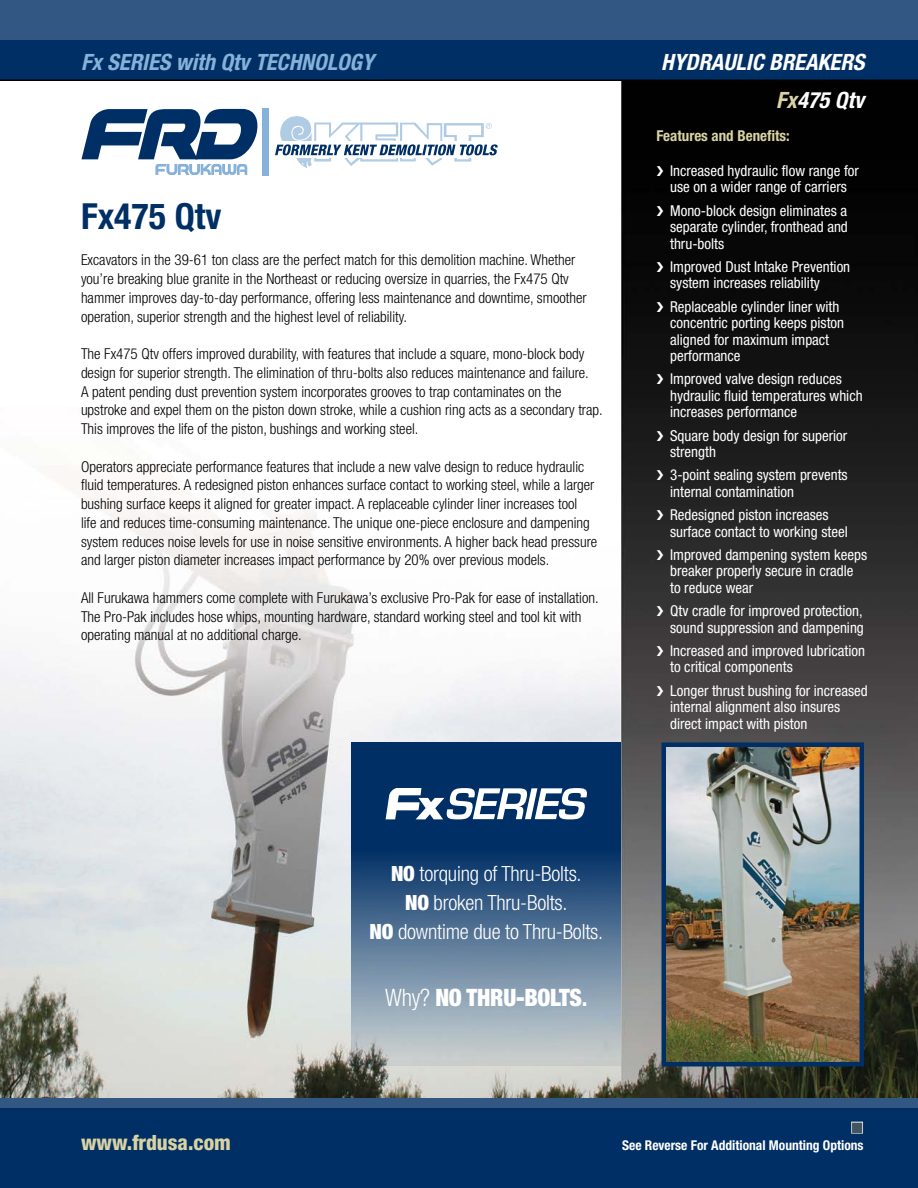
<style>
.page{position:relative;width:918px;height:1188px;background:#fff}
.page>*{position:absolute;margin:0;border:0;box-sizing:border-box;transform-origin:0 0}
.t1{font:700 condensed 36px "Helvetica Neue LT Std";color:#002f65}
.t2{font:900 condensed 24px "Helvetica Neue LT Std";letter-spacing:-.01em;color:#fff}
.t3{font:italic 700 condensed 22.5px "Helvetica Neue LT Std";color:#fff}
.t4{font:italic 700 condensed 22.5px "Helvetica Neue LT Std";color:#86b1d8}
.t5{font:300 condensed 21px/28.8px "Helvetica Neue LT Std";letter-spacing:-.01em;color:#fff;text-align:center}
.t6{font:800 condensed 21px "Helvetica Neue LT Std";color:#d9d3a4}
.t7{font:300 condensed 15px/18.8px "Helvetica Neue LT Std";color:#000}
.t8{font:condensed 15px/16.5px "Helvetica Neue LT Std";color:#fff}
.t9{font:700 condensed 15px "Helvetica Neue LT Std";color:#d9d3a4}
.t10{font:15px "Zapf Dingbats";color:#455560}
.t11{font:700 condensed 13.5px "Helvetica Neue LT Std";color:#fff}
.s1{color:#d9d3a4}
.s2{font-weight:900}
.s3{font-weight:300}
.s4{font-weight:700}
</style>
<div class="page">
<img style="left:0;top:81px;width:918px;height:1017px">
<div style="left:0;top:1098px;width:918px;height:90px;background:#002f65"></div>
<div style="left:0;top:1098px;width:918px;height:10px;background:#325783"></div>
<svg style="left:81px;top:109px;width:178px;height:66px"></svg>
<div style="left:263px;top:108px;width:6px;height:68px;background:#86b1d8"></div>
<div style="left:271px;top:141px;width:228px;height:17px;background:#fff"></div>
<svg style="left:275px;top:116px;width:223px;height:52px"></svg>
<div style="left:0;top:40px;width:918px;height:41px;background:#002f65"></div>
<div style="left:0;top:0;width:918px;height:40px;background:#325783"></div>
<div style="left:851px;top:1122px;width:12px;height:12px;border:2px solid #fff"></div>
<img style="left:667px;top:747px;width:192px;height:314px">
<div style="left:662px;top:742px;width:202px;height:324px;border:4px solid #002f65"></div>
<svg style="left:351px;top:742px;width:270px;height:324px;background:#4c6c8e"></svg>
<svg style="left:386px;top:788px;width:202px;height:32px"></svg>
<svg style="left:657px;top:166px;width:6px;height:10px"></svg>
<svg style="left:657px;top:206px;width:6px;height:10px"></svg>
<svg style="left:657px;top:262px;width:6px;height:10px"></svg>
<svg style="left:657px;top:302px;width:6px;height:10px"></svg>
<svg style="left:657px;top:375px;width:6px;height:9px"></svg>
<svg style="left:657px;top:431px;width:6px;height:10px"></svg>
<svg style="left:657px;top:471px;width:6px;height:9px"></svg>
<svg style="left:657px;top:510px;width:6px;height:10px"></svg>
<svg style="left:657px;top:550px;width:6px;height:10px"></svg>
<svg style="left:657px;top:606px;width:6px;height:10px"></svg>
<svg style="left:657px;top:646px;width:6px;height:10px"></svg>
<svg style="left:657px;top:686px;width:6px;height:10px"></svg>
<h3 class="t4" style="left:81px;top:49px;width:294px">Fx SERIES with Qtv TECHNOLOGY</h3>
<h1 class="t1" style="left:81px;top:194px;width:142px">Fx475 Qtv</h1>
<p class="t7" style="left:81px;top:251px;width:507px">Excavators in the 39-61 ton class are the perfect match for this demolition machine. Whether you’re breaking blue granite in the Northeast or reducing oversize in quarries, the Fx475 Qtv hammer improves day-to-day performance, offering less maintenance and downtime, smoother operation, superior strength and the highest level of reliability.</p>
<p class="t7" style="left:81px;top:344px;width:523px">The Fx475 Qtv offers improved durability, with features that include a square, mono-block body design for superior strength. The elimination of thru-bolts also reduces maintenance and failure.<br>A patent pending dust prevention system incorporates grooves to trap contaminates on the upstroke and expel them on the piston down stroke, while a cushion ring acts as a secondary trap.<br>This improves the life of the piston, bushings and working steel.</p>
<p class="t7" style="left:81px;top:457px;width:518px">Operators appreciate performance features that include a new valve design to reduce hydraulic fluid temperatures. A redesigned piston enhances surface contact to working steel, while a larger bushing surface keeps it aligned for greater impact. A replaceable cylinder liner increases tool<br>life and reduces time-consuming maintenance. The unique one-piece enclosure and dampening system reduces noise levels for use in noise sensitive environments. A higher back head pressure and larger piston diameter increases impact performance by 20% over previous models.</p>
<p class="t7" style="left:81px;top:588px;width:519px">All Furukawa hammers come complete with Furukawa’s exclusive Pro-Pak for ease of installation.<br>The Pro-Pak includes hose whips, mounting hardware, standard working steel and tool kit with operating manual at no additional charge.</p>
<h3 class="t3" style="left:661px;top:48px;width:205px">HYDRAULIC BREAKERS</h3>
<h3 class="t3" style="left:776px;top:86px;width:89px"><span class="s1">Fx</span>475 Qtv</h3>
<p class="t9" style="left:657px;top:127px;width:135px">Features and Benefits:</p>
<p class="t8" style="left:670px;top:162px;width:190px">Increased hydraulic flow range for use on a wider range of carriers</p>
<p class="t8" style="left:670px;top:202px;width:179px;text-align:justify">Mono-block design eliminates a separate cylinder, fronthead and thru-bolts</p>
<p class="t8" style="left:670px;top:258px;width:182px">Improved Dust Intake Prevention system increases reliability</p>
<p class="t8" style="left:670px;top:298px;width:176px">Replaceable cylinder liner with concentric porting keeps piston aligned for maximum impact performance</p>
<p class="t8" style="left:670px;top:371px;width:194px">Improved valve design reduces hydraulic fluid temperatures which increases performance</p>
<p class="t8" style="left:670px;top:427px;width:179px">Square body design for superior strength</p>
<p class="t8" style="left:670px;top:467px;width:179px">3-point sealing system prevents internal contamination</p>
<p class="t8" style="left:670px;top:506px;width:179px">Redesigned piston increases surface contact to working steel</p>
<p class="t8" style="left:670px;top:546px;width:199px">Improved dampening system keeps breaker properly secure in cradle to reduce wear</p>
<p class="t8" style="left:670px;top:602px;width:195px">Qtv cradle for improved protection, sound suppression and dampening</p>
<p class="t8" style="left:670px;top:642px;width:197px">Increased and improved lubrication to critical components</p>
<p class="t8" style="left:670px;top:682px;width:199px">Longer thrust bushing for increased internal alignment also insures direct impact with piston</p>
<h3 class="t6" style="left:81px;top:1130px;width:151px">www.frdusa.com</h3>
<h3 class="t5" style="left:370px;top:859px;width:235px"><span class="s2">NO</span> torquing of Thru-Bolts.<br><span class="s2">NO</span> broken Thru-Bolts.<br><span class="s2">NO</span> downtime due to Thru-Bolts.</h3>
<h2 class="t2" style="left:385px;top:982px;width:204px"><span class="s3">Why?</span> NO THRU-BOLTS<span class="s4">.</span></h2>
<p class="t10" style="left:851px;top:1121px;width:13px">■</p>
<p class="t11" style="left:622px;top:1137px;width:243px">See Reverse For Additional Mounting Options</p>
</div>
